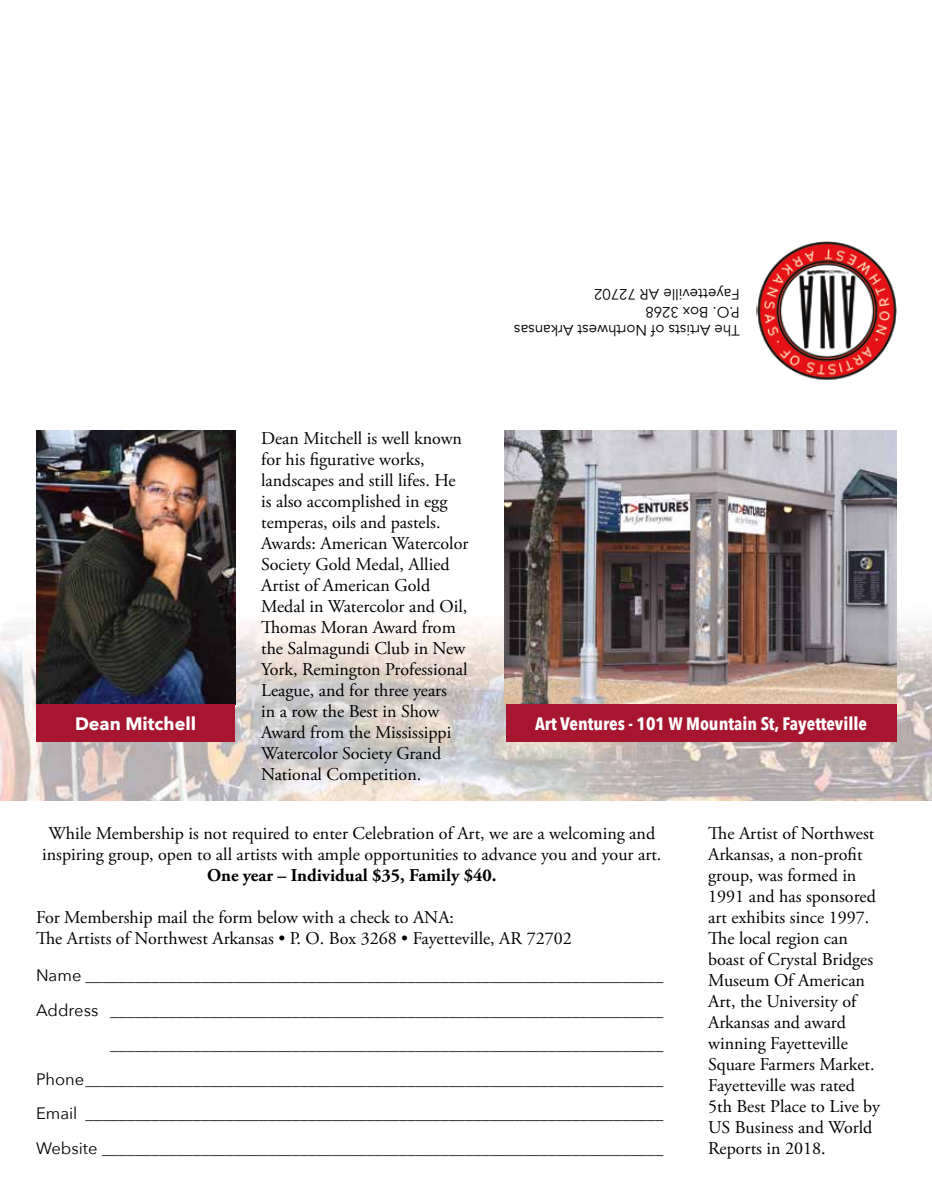
<style>
.page{position:relative;width:932px;height:1202px;background:#fff}
.page>*{position:absolute;margin:0;border:0;box-sizing:border-box;transform-origin:0 0}
.t1{font:18px/21px "Adobe Garamond Pro";color:#000}
.t2{font:700 18px "Avenir Next Condensed";color:#fff}
.t3{font:700 18px "Adobe Garamond Pro";color:#000}
.t4{font:700 18px "Avenir Next";color:#fff}
.t5{font:16.5px/34.5px "Avenir Next";color:#000;text-align:right}
.t6{font:15px/18px "Avenir";color:#000}
</style>
<div class="page">
<img style="left:0;top:602px;width:932px;height:198px">
<img style="left:505px;top:430px;width:391px;height:274px">
<img style="left:36px;top:431px;width:199px;height:273px">
<div style="left:506px;top:704px;width:390px;height:38px;background:#a7152f"></div>
<div style="left:36px;top:704px;width:199px;height:38px;background:#a7152f"></div>
<img style="left:756px;top:241px;width:141px;height:139px">
<p class="t6" style="left:739px;top:339px;width:227px;rotate:-180deg">The Artists of Northwest Arkansas<br>P.O. Box 3268<br>Fayetteville AR 72702</p>
<p class="t1" style="left:261px;top:428px;width:209px">Dean Mitchell is well known for his figurative works, landscapes and still lifes. He is also accomplished in egg temperas, oils and pastels.<br>Awards: American Watercolor<br>Society Gold Medal, Allied<br>Artist of American Gold<br>Medal in Watercolor and Oil,<br>Thomas Moran Award from the Salmagundi Club in New<br>York, Remington Professional<br>League, and for three years<br>in a row the Best in Show<br>Award from the Mississippi<br>Watercolor Society Grand<br>National Competition.</p>
<p class="t4" style="left:75px;top:708px;width:123px">Dean Mitchell</p>
<p class="t2" style="left:535px;top:712px;width:333px">Art Ventures - 101 W Mountain St, Fayetteville</p>
<p class="t1" style="left:42px;top:823px;width:620px;text-align:center">While Membership is not required to enter Celebration of Art, we are a welcoming and inspiring group, open to all artists with ample opportunities to advance you and your art.</p>
<p class="t3" style="left:207px;top:864px;width:291px">One year – Individual $35, Family $40.</p>
<p class="t1" style="left:36px;top:907px;width:537px">For Membership mail the form below with a check to ANA:<br>The Artists of Northwest Arkansas • P. O. Box 3268 • Fayetteville, AR 72702</p>
<p class="t5" style="left:36px;top:957px;width:628px">Name ______________________________________________________________________ Address ___________________________________________________________________ ___________________________________________________________________ Phone______________________________________________________________________ Email ______________________________________________________________________ Website ____________________________________________________________________</p>
<p class="t1" style="left:708px;top:823px;width:173px">The Artist of Northwest<br>Arkansas, a non-profit group, was formed in<br>1991 and has sponsored art exhibits since 1997.<br>The local region can boast of Crystal Bridges<br>Museum Of American<br>Art, the University of<br>Arkansas and award winning Fayetteville<br>Square Farmers Market.<br>Fayetteville was rated<br>5th Best Place to Live by<br>US Business and World<br>Reports in 2018.</p>
</div>
